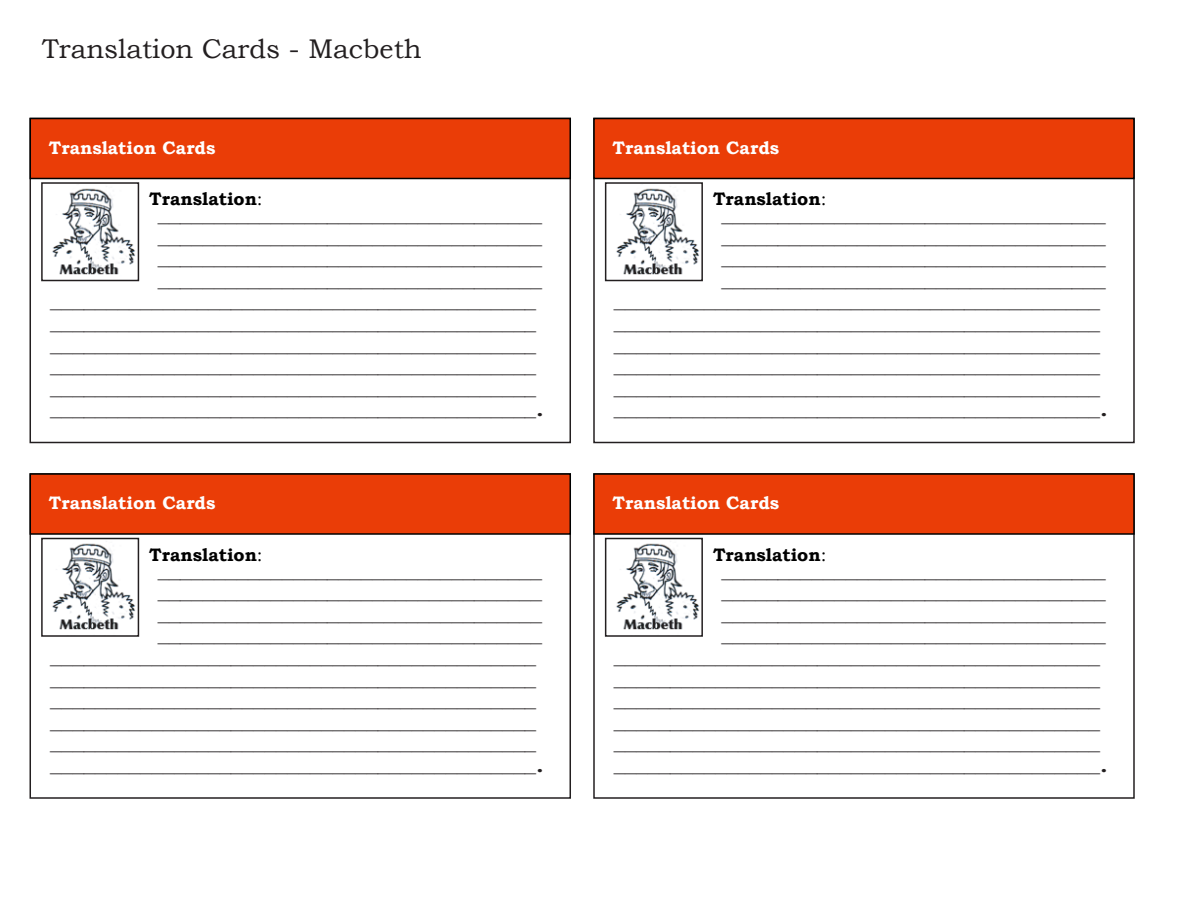
<style>
.page{position:relative;width:1188px;height:918px;background:#fff}
.page>*{position:absolute;margin:0;border:0;box-sizing:border-box;transform-origin:0 0}
.t1{font:27px "Bookman Old Style";color:#231f20}
.t2{font:700 18px "Bookman Old Style";color:#231f20;scale:1.26 1}
.t3{font:700 18px "Bookman Old Style";color:#fff}
.t4{font:700 18px "Bookman Old Style";color:#000}
.s1{font-weight:400}
</style>
<div class="page">
<div style="left:30px;top:118px;width:541px;height:325px;background:#fff;border:2px solid #231f20"></div>
<div style="left:30px;top:118px;width:541px;height:61px;background:#ea3d07;border:2px solid #000"></div>
<img style="left:52px;top:188px;width:83px;height:87px">
<div style="left:41px;top:182px;width:98px;height:99px;border:2px solid #231f20"></div>
<div style="left:593px;top:118px;width:542px;height:325px;background:#fff;border:2px solid #231f20"></div>
<div style="left:593px;top:118px;width:542px;height:61px;background:#ea3d07;border:2px solid #000"></div>
<img style="left:616px;top:188px;width:83px;height:87px">
<div style="left:605px;top:182px;width:98px;height:99px;border:2px solid #231f20"></div>
<div style="left:593px;top:473px;width:542px;height:326px;background:#fff;border:2px solid #231f20"></div>
<div style="left:593px;top:473px;width:542px;height:62px;background:#ea3d07;border:2px solid #000"></div>
<img style="left:616px;top:543px;width:83px;height:87px">
<div style="left:605px;top:538px;width:98px;height:99px;border:2px solid #231f20"></div>
<div style="left:30px;top:473px;width:541px;height:326px;background:#fff;border:2px solid #231f20"></div>
<div style="left:30px;top:473px;width:541px;height:62px;background:#ea3d07;border:2px solid #000"></div>
<img style="left:52px;top:543px;width:83px;height:87px">
<div style="left:41px;top:538px;width:98px;height:99px;border:2px solid #231f20"></div>
<h1 class="t1" style="left:42px;top:31px;width:381px">Translation Cards - Macbeth</h1>
<p class="t3" style="left:49px;top:135px;width:168px">Translation Cards</p>
<p class="t3" style="left:613px;top:135px;width:168px">Translation Cards</p>
<p class="t4" style="left:149px;top:186px;width:115px">Translation<span class="s1">:</span></p>
<p class="t4" style="left:713px;top:186px;width:115px">Translation<span class="s1">:</span></p>
<p class="t2" style="left:158px;top:203px;width:307px">__________________________________</p>
<p class="t2" style="left:158px;top:225px;width:307px">__________________________________</p>
<p class="t2" style="left:158px;top:246px;width:307px">__________________________________</p>
<p class="t2" style="left:158px;top:268px;width:307px">__________________________________</p>
<p class="t2" style="left:50px;top:289px;width:387px">___________________________________________</p>
<p class="t2" style="left:50px;top:311px;width:387px">___________________________________________</p>
<p class="t2" style="left:50px;top:333px;width:387px">___________________________________________</p>
<p class="t2" style="left:50px;top:354px;width:387px">___________________________________________</p>
<p class="t2" style="left:50px;top:376px;width:387px">___________________________________________</p>
<p class="t2" style="left:50px;top:397px;width:394px">___________________________________________.</p>
<p class="t2" style="left:721px;top:203px;width:307px">__________________________________</p>
<p class="t2" style="left:721px;top:225px;width:307px">__________________________________</p>
<p class="t2" style="left:721px;top:246px;width:307px">__________________________________</p>
<p class="t2" style="left:721px;top:268px;width:307px">__________________________________</p>
<p class="t2" style="left:614px;top:289px;width:387px">___________________________________________</p>
<p class="t2" style="left:614px;top:311px;width:387px">___________________________________________</p>
<p class="t2" style="left:614px;top:333px;width:387px">___________________________________________</p>
<p class="t2" style="left:614px;top:354px;width:387px">___________________________________________</p>
<p class="t2" style="left:614px;top:376px;width:387px">___________________________________________</p>
<p class="t2" style="left:614px;top:397px;width:394px">___________________________________________.</p>
<p class="t3" style="left:49px;top:490px;width:168px">Translation Cards</p>
<p class="t3" style="left:613px;top:490px;width:168px">Translation Cards</p>
<p class="t4" style="left:149px;top:541px;width:115px">Translation<span class="s1">:</span></p>
<p class="t4" style="left:713px;top:541px;width:115px">Translation<span class="s1">:</span></p>
<p class="t2" style="left:158px;top:558px;width:307px">__________________________________</p>
<p class="t2" style="left:158px;top:580px;width:307px">__________________________________</p>
<p class="t2" style="left:158px;top:602px;width:307px">__________________________________</p>
<p class="t2" style="left:158px;top:623px;width:307px">__________________________________</p>
<p class="t2" style="left:50px;top:645px;width:387px">___________________________________________</p>
<p class="t2" style="left:50px;top:666px;width:387px">___________________________________________</p>
<p class="t2" style="left:50px;top:688px;width:387px">___________________________________________</p>
<p class="t2" style="left:50px;top:710px;width:387px">___________________________________________</p>
<p class="t2" style="left:50px;top:731px;width:387px">___________________________________________</p>
<p class="t2" style="left:50px;top:753px;width:394px">___________________________________________.</p>
<p class="t2" style="left:721px;top:558px;width:307px">__________________________________</p>
<p class="t2" style="left:721px;top:580px;width:307px">__________________________________</p>
<p class="t2" style="left:721px;top:602px;width:307px">__________________________________</p>
<p class="t2" style="left:721px;top:623px;width:307px">__________________________________</p>
<p class="t2" style="left:614px;top:645px;width:387px">___________________________________________</p>
<p class="t2" style="left:614px;top:666px;width:387px">___________________________________________</p>
<p class="t2" style="left:614px;top:688px;width:387px">___________________________________________</p>
<p class="t2" style="left:614px;top:710px;width:387px">___________________________________________</p>
<p class="t2" style="left:614px;top:731px;width:387px">___________________________________________</p>
<p class="t2" style="left:614px;top:753px;width:394px">___________________________________________.</p>
</div>
